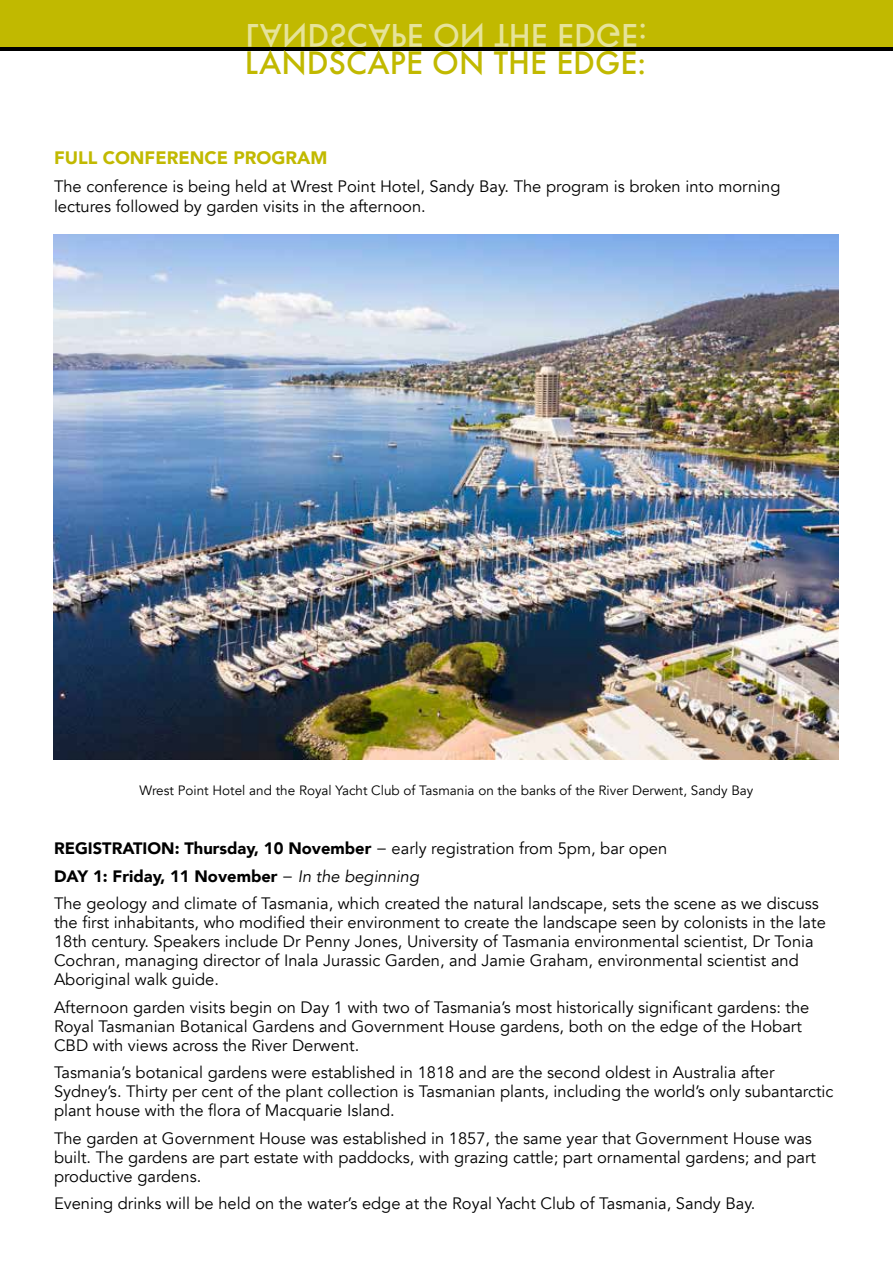
<style>
.page{position:relative;width:893px;height:1263px;background:#fff}
.page>*{position:absolute;margin:0;border:0;box-sizing:border-box;transform-origin:0 0}
.t1{font:500 30px "Futura";color:#c1b900}
.t2{font:900 18px "Avenir";color:#c1b900}
.t3{font:16.5px/19px "Avenir";color:#000}
.t4{font:13.5px "Avenir";color:#000}
.s1{font-weight:900}
.s2{font-style:italic}
</style>
<div class="page">
<div style="left:0;top:0;width:893px;height:51px;background:#c1b900"></div>
<hr style="left:0;top:47px;width:893px;height:4px;background:#000">
<img style="left:53px;top:234px;width:785px;height:525px">
<h1 class="t1" style="left:245px;top:42px;width:403px">LANDSCAPE ON THE EDGE:</h1>
<p class="t2" style="left:54px;top:142px;width:275px">FULL CONFERENCE PROGRAM</p>
<p class="t3" style="left:54px;top:177px;width:728px;line-height:19.8px">The conference is being held at Wrest Point Hotel, Sandy Bay. The program is broken into morning lectures followed by garden visits in the afternoon.</p>
<p class="t4" style="left:140px;top:782px;width:615px">Wrest Point Hotel and the Royal Yacht Club of Tasmania on the banks of the River Derwent, Sandy Bay</p>
<p class="t3" style="left:54px;top:835px;width:766px;line-height:27.5px"><span class="s1">REGISTRATION: Thursday, 10 November</span> − early registration from 5pm, bar open<br><span class="s1">DAY 1: Friday, 11 November</span> − <span class="s2">In the beginning<br></span>The geology and climate of Tasmania, which created the natural landscape, sets the scene as we discuss</p>
<p class="t3" style="left:54px;top:913px;width:773px">the first inhabitants, who modified their environment to create the landscape seen by colonists in the late 18th century. Speakers include Dr Penny Jones, University of Tasmania environmental scientist, Dr Tonia Cochran, managing director of Inala Jurassic Garden, and Jamie Graham, environmental scientist and Aboriginal walk guide.</p>
<p class="t3" style="left:54px;top:998px;width:757px">Afternoon garden visits begin on Day 1 with two of Tasmania’s most historically significant gardens: the<br>Royal Tasmanian Botanical Gardens and Government House gardens, both on the edge of the Hobart<br>CBD with views across the River Derwent.</p>
<p class="t3" style="left:54px;top:1063px;width:781px">Tasmania’s botanical gardens were established in 1818 and are the second oldest in Australia after<br>Sydney’s. Thirty per cent of the plant collection is Tasmanian plants, including the world’s only subantarctic plant house with the flora of Macquarie Island.</p>
<p class="t3" style="left:54px;top:1129px;width:763px">The garden at Government House was established in 1857, the same year that Government House was built. The gardens are part estate with paddocks, with grazing cattle; part ornamental gardens; and part productive gardens.</p>
<p class="t3" style="left:54px;top:1194px;width:703px">Evening drinks will be held on the water’s edge at the Royal Yacht Club of Tasmania, Sandy Bay.</p>
</div>
